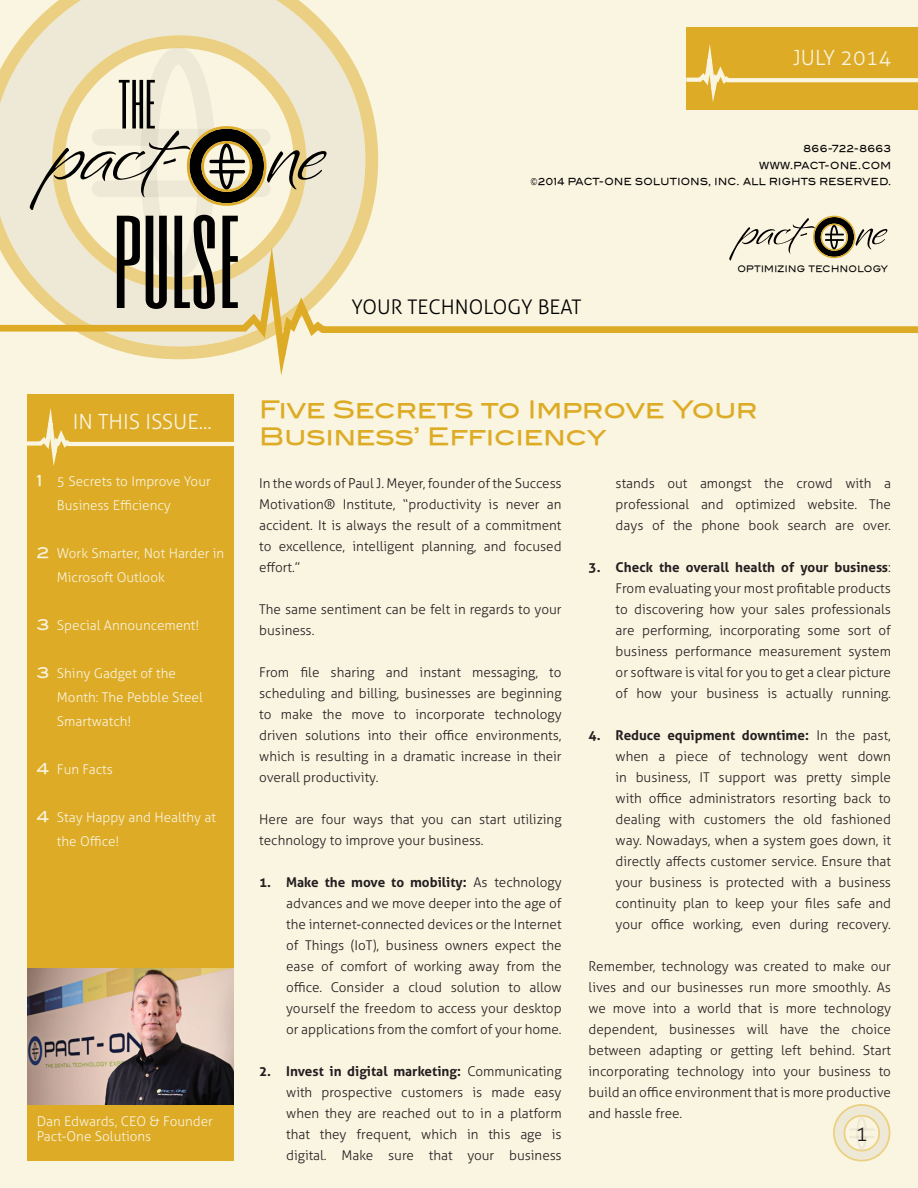
<style>
.page{position:relative;width:918px;height:1188px;background:#faf5e1}
.page>*{position:absolute;margin:0;border:0;box-sizing:border-box;transform-origin:0 0}
.t1{font:123px "Six Caps";color:#000}
.t2{font:57.6px "Six Caps";color:#000}
.t3{font:24px/27px "Blair Md ITCTT Medium";color:#ddab25}
.t4{font:300 21px "Aller";color:#faf5e1}
.t5{font:300 21px "Aller";color:#f9f4df}
.t6{font:300 21px "Aller";color:#231f20}
.t7{font:300 20.1px "Aller";color:#000}
.t8{font:300 13.5px/21px "Aller";color:#231f20;text-align:justify}
.t9{font:300 13.5px/24px "Aller";color:#f9f4df}
.t10{font:9.75px/16.5px "Blair Md ITCTT Medium";letter-spacing:.04em;color:#000;text-align:right;scale:.88 1}
.t11{font:8.85px "Blair Md ITCTT Medium";letter-spacing:.05em;color:#000;scale:.88 1}
.s1{font-family:"Blair Md ITCTT Medium";font-weight:400;font-size:15px}
.s2{font-weight:700}
</style>
<div class="page">
<svg style="left:833px;top:1104px;width:57px;height:57px"></svg>
<hr style="left:849px;top:1136px;width:26px;height:2px;background:#000">
<hr style="left:849px;top:1128px;width:26px;height:3px;background:#000">
<svg style="left:0;top:0;width:378px;height:223px;fill:#eee9d6"></svg>
<div style="left:27px;top:394px;width:207px;height:767px;background:#ddab25"></div>
<svg style="left:27px;top:408px;width:207px;height:58px"></svg>
<svg style="left:803px;top:216px;width:47px;height:7px"></svg>
<div style="left:686px;top:27px;width:232px;height:82px;background:#ddab25"></div>
<svg style="left:686px;top:44px;width:232px;height:66px"></svg>
<svg style="left:0;top:223px;width:918px;height:153px"></svg>
<svg style="left:30px;top:48px;width:297px;height:229px"></svg>
<hr style="left:209px;top:170px;width:36px;height:3px;background:#000;border-radius:2px">
<hr style="left:209px;top:160px;width:36px;height:3px;background:#000;border-radius:2px">
<img style="left:27px;top:968px;width:207px;height:137px">
<h2 class="t2" style="left:118px;top:64px;width:39px">THE</h2>
<h1 class="t1" style="left:113px;top:171px;width:128px">pulse</h1>
<h3 class="t5" style="left:793px;top:44px;width:100px">JULY 2014</h3>
<p class="t10" style="left:531px;top:140px;width:411px">866-722-8663<br>WWW.PACT-ONE.COM<br>©2014 PACT-ONE SOLUTIONS, INC. ALL RIGHTS RESERVED.</p>
<h3 class="t7" style="left:352px;top:295px;width:231px">YOUR TECHNOLOGY BEAT</h3>
<p class="t11" style="left:737px;top:264px;width:173px">OPTIMIZING TECHNOLOGY</p>
<h3 class="t4" style="left:73px;top:409px;width:140px">IN THIS ISSUE...</h3>
<p class="t9" style="left:57px;top:469px;width:155px;text-indent:-20px"><span class="s1">1</span> 5 Secrets to Improve Your<br>Business Efficiency</p>
<p class="t9" style="left:57px;top:541px;width:169px;text-indent:-20px"><span class="s1">2</span> Work Smarter, Not Harder in<br>Microsoft Outlook</p>
<p class="t9" style="left:37px;top:613px;width:164px"><span class="s1">3</span> Special Announcement!</p>
<p class="t9" style="left:57px;top:661px;width:147px;text-indent:-20px"><span class="s1">3</span> Shiny Gadget of the<br>Month: The Pebble Steel<br>Smartwatch!</p>
<p class="t9" style="left:37px;top:757px;width:78px"><span class="s1">4</span> Fun Facts</p>
<p class="t9" style="left:57px;top:805px;width:161px;text-indent:-20px"><span class="s1">4</span> Stay Happy and Healthy at the Office!</p>
<p class="t9" style="left:37px;top:1114px;width:178px;line-height:15px">Dan Edwards, CEO &amp; Founder<br>Pact-One Solutions</p>
<h3 class="t3" style="left:259px;top:396px;width:500px">Five Secrets to Improve Your<br>Business’ Efficiency</h3>
<p class="t8" style="left:259px;top:473px;width:304px">In the words of Paul J. Meyer, founder of the Success Motivation® Institute, “productivity is never an accident. It is always the result of a commitment to excellence, intelligent planning, and focused effort.”</p>
<p class="t8" style="left:259px;top:599px;width:304px">The same sentiment can be felt in regards to your business.</p>
<p class="t8" style="left:259px;top:662px;width:304px">From file sharing and instant messaging, to scheduling and billing, businesses are beginning to make the move to incorporate technology driven solutions into their office environments, which is resulting in a dramatic increase in their overall productivity.</p>
<p class="t8" style="left:259px;top:809px;width:304px">Here are four ways that you can start utilizing technology to improve your business.</p>
<p class="t8" style="left:286px;top:872px;width:277px;text-indent:-27px"><span class="s2">1. Make the move to mobility:</span> As technology advances and we move deeper into the age of the internet-connected devices or the Internet of Things (IoT), business owners expect the ease of comfort of working away from the office. Consider a cloud solution to allow yourself the freedom to access your desktop or applications from the comfort of your home.</p>
<p class="t8" style="left:286px;top:1061px;width:277px;text-indent:-27px"><span class="s2">2. Invest in digital marketing:</span> Communicating with prospective customers is made easy when they are reached out to in a platform that they frequent, which in this age is digital. Make sure that your business</p>
<p class="t8" style="left:616px;top:473px;width:277px">stands out amongst the crowd with a professional and optimized website. The days of the phone book search are over.</p>
<p class="t8" style="left:616px;top:557px;width:277px;text-indent:-27px"><span class="s2">3. Check the overall health of your business</span>:<br>From evaluating your most profitable products to discovering how your sales professionals are performing, incorporating some sort of business performance measurement system or software is vital for you to get a clear picture of how your business is actually running.</p>
<p class="t8" style="left:616px;top:725px;width:277px;text-indent:-27px"><span class="s2">4. Reduce equipment downtime:</span> In the past, when a piece of technology went down in business, IT support was pretty simple with office administrators resorting back to dealing with customers the old fashioned way. Nowadays, when a system goes down, it directly affects customer service. Ensure that your business is protected with a business continuity plan to keep your files safe and your office working, even during recovery.</p>
<p class="t8" style="left:589px;top:956px;width:304px">Remember, technology was created to make our lives and our businesses run more smoothly. As we move into a world that is more technology dependent, businesses will have the choice between adapting or getting left behind. Start incorporating technology into your business to build an office environment that is more productive and hassle free.</p>
<h3 class="t6" style="left:855px;top:1121px;width:14px">1</h3>
</div>
